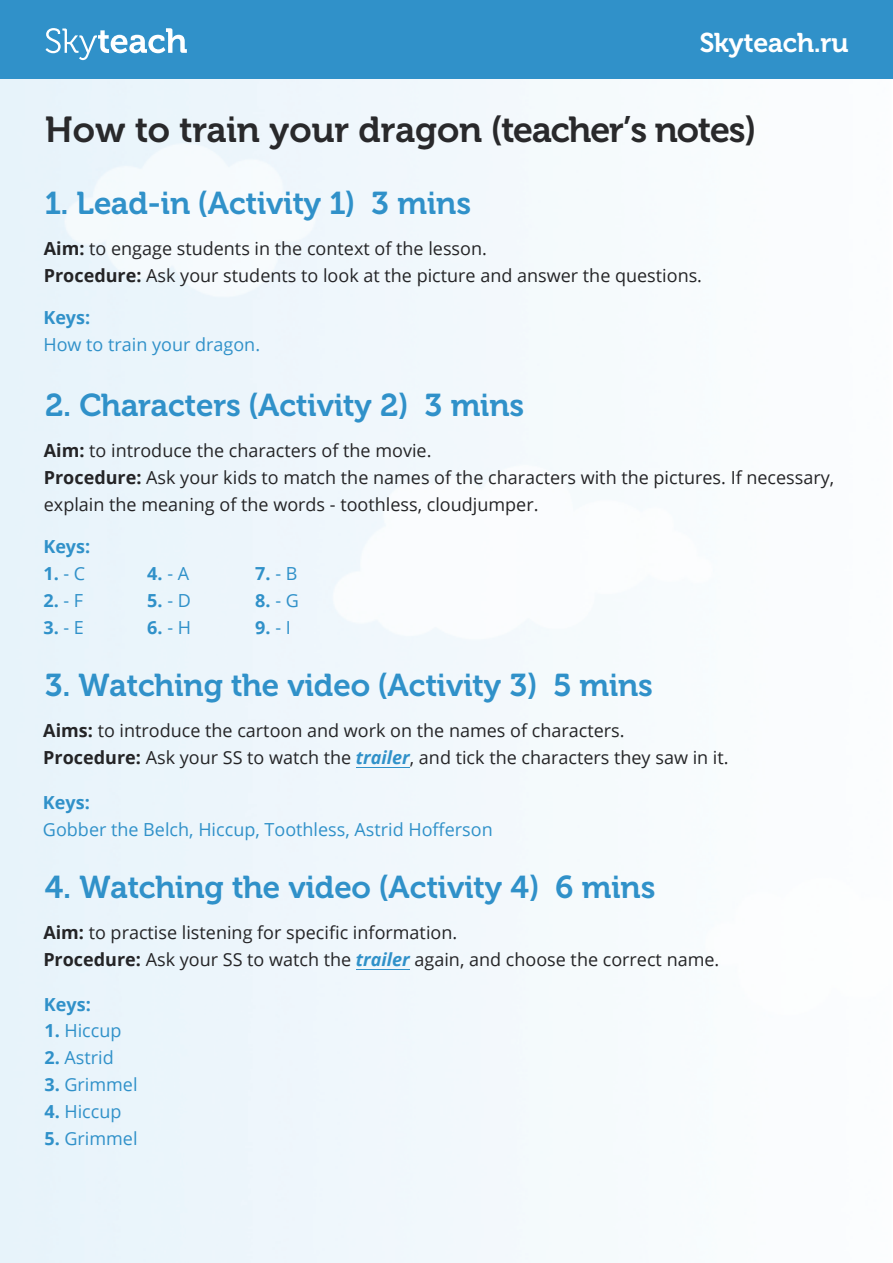
<style>
.page{position:relative;width:893px;height:1263px;background:#fff}
.page>*{position:absolute;margin:0;border:0;box-sizing:border-box;transform-origin:0 0}
.t1{font:36px "Museo Cyrl 700";color:#29292b}
.t2{font:31.5px "Museo Cyrl 700";color:#3091c9}
.t3{font:27px "Museo Cyrl 700";color:#fff}
.t4{font:18px/27px "Open Sans";color:#242426}
.t5{font:18px "Open Sans";color:#3091c9}
.t6{font:700 18px "Open Sans";color:#3091c9}
.s1{font-weight:700}
.s2{font-weight:400}
.s3{font-weight:700;font-style:italic;color:#3091c9}
</style>
<div class="page">
<div style="left:0;top:79px;width:599px;height:1184px;background:#eef7fc"></div>
<div style="left:0;top:0;width:893px;height:79px;background:#3091c9"></div>
<svg style="left:46px;top:28px;width:141px;height:32px"></svg>
<hr style="left:356px;top:767px;width:53px;height:1px;background:#3091c9">
<hr style="left:356px;top:969px;width:54px;height:1px;background:#3091c9">
<h3 class="t3" style="left:700px;top:28px;width:150px">Skyteach.ru</h3>
<h1 class="t1" style="left:45px;top:109px;width:711px">How to train your dragon (teacher’s notes)</h1>
<h2 class="t2" style="left:45px;top:185px;width:427px">1. Lead-in (Activity 1) 3 mins</h2>
<p class="t4" style="left:44px;top:234px;width:660px"><span class="s1">Aim:</span> to engage students in the context of the lesson.<br><span class="s1">Procedure:</span> Ask your students to look at the picture and answer the questions.</p>
<p class="t6" style="left:43px;top:305px;width:48px">Keys:</p>
<p class="t5" style="left:43px;top:332px;width:218px">How to train your dragon.</p>
<h2 class="t2" style="left:45px;top:387px;width:480px">2. Characters (Activity 2) 3 mins</h2>
<p class="t4" style="left:44px;top:436px;width:792px"><span class="s1">Aim:</span> to introduce the characters of the movie.<br><span class="s1">Procedure:</span> Ask your kids to match the names of the characters with the pictures. If necessary, explain the meaning of the words - toothless, cloudjumper.</p>
<p class="t6" style="left:43px;top:534px;width:48px">Keys:</p>
<p class="t6" style="left:43px;top:561px;width:43px">1. <span class="s2">- C</span></p>
<p class="t6" style="left:43px;top:588px;width:41px">2. <span class="s2">- F</span></p>
<p class="t6" style="left:43px;top:615px;width:42px">3. <span class="s2">- E</span></p>
<p class="t6" style="left:147px;top:561px;width:43px">4. <span class="s2">- A</span></p>
<p class="t6" style="left:147px;top:588px;width:45px">5. <span class="s2">- D</span></p>
<p class="t6" style="left:147px;top:615px;width:45px">6. <span class="s2">- H</span></p>
<p class="t6" style="left:255px;top:561px;width:44px">7. <span class="s2">- B</span></p>
<p class="t6" style="left:255px;top:588px;width:45px">8. <span class="s2">- G</span></p>
<p class="t6" style="left:255px;top:615px;width:37px">9. <span class="s2">- I</span></p>
<h2 class="t2" style="left:45px;top:668px;width:610px">3. Watching the video (Activity 3) 5 mins</h2>
<p class="t4" style="left:43px;top:717px;width:687px"><span class="s1">Aims:</span> to introduce the cartoon and work on the names of characters.<br><span class="s1">Procedure:</span> Ask your SS to watch the <span class="s3">trailer</span>, and tick the characters they saw in it.</p>
<p class="t6" style="left:43px;top:789px;width:48px">Keys:</p>
<p class="t5" style="left:43px;top:817px;width:451px">Gobber the Belch, Hiccup, Toothless, Astrid Hofferson</p>
<h2 class="t2" style="left:45px;top:870px;width:612px">4. Watching the video (Activity 4) 6 mins</h2>
<p class="t4" style="left:43px;top:919px;width:677px"><span class="s1">Aim:</span> to practise listening for specific information.<br><span class="s1">Procedure:</span> Ask your SS to watch the <span class="s3">trailer</span> again, and choose the correct name.</p>
<p class="t6" style="left:44px;top:991px;width:48px">Keys:</p>
<p class="t5" style="left:44px;top:1018px;width:79px"><span class="s1">1.</span> Hiccup</p>
<p class="t5" style="left:44px;top:1045px;width:71px"><span class="s1">2.</span> Astrid</p>
<p class="t5" style="left:44px;top:1072px;width:95px"><span class="s1">3.</span> Grimmel</p>
<p class="t5" style="left:44px;top:1099px;width:79px"><span class="s1">4.</span> Hiccup</p>
<p class="t5" style="left:44px;top:1126px;width:95px"><span class="s1">5.</span> Grimmel</p>
</div>
